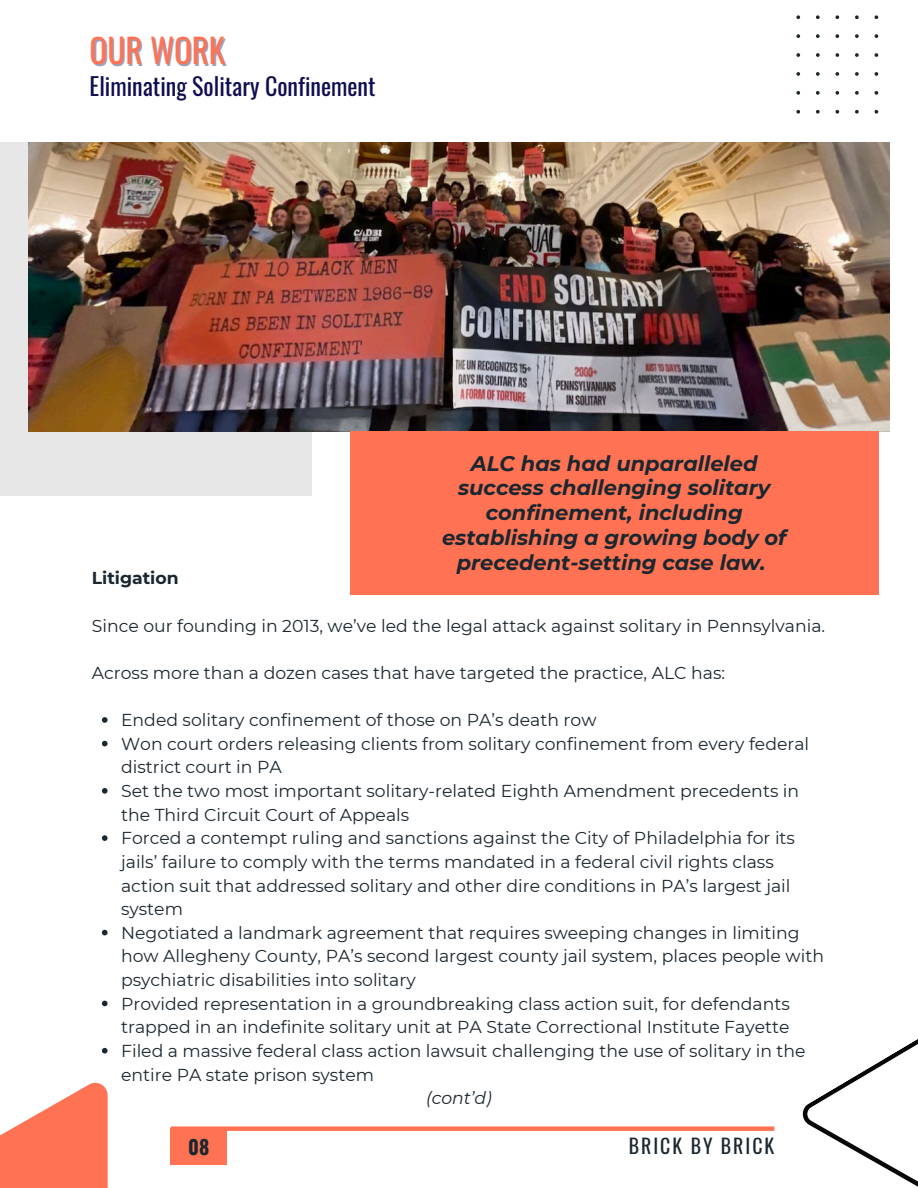
<style>
.page{position:relative;width:918px;height:1188px;background:#fff}
.page>*{position:absolute;margin:0;border:0;box-sizing:border-box;transform-origin:0 0}
.t1{font:33px "Oswald";color:#ff7354}
.t2{font:24px "Oswald";color:#0e0e52}
.t3{font:italic 700 21px/24.8px "Montserrat";color:#1b272f;text-align:center}
.t4{font:19.8px "Oswald";letter-spacing:.1em;color:#1b272f}
.t5{font:700 19.8px "Oswald";color:#1b272f}
.t6{font:17.25px/23.7px "Montserrat";color:#1b272f}
.t7{font:700 17.25px "Montserrat";color:#1b272f}
.t8{font:italic 17.25px "Montserrat";color:#1b272f}
</style>
<div class="page">
<div style="left:0;top:143px;width:311px;height:353px;background:#e7e7e7"></div>
<svg style="left:0;top:1083px;width:108px;height:105px;fill:#ff7354"></svg>
<svg style="left:803px;top:1039px;width:115px;height:148px"></svg>
<svg style="left:796px;top:15px;width:82px;height:99px"></svg>
<div style="left:171px;top:1129px;width:56px;height:36px;background:#ff7354"></div>
<div style="left:171px;top:1126px;width:603px;height:5px;background:#ff7354"></div>
<img style="left:29px;top:143px;width:860px;height:288px">
<div style="left:350px;top:431px;width:528px;height:164px;background:#ff7354"></div>
<svg style="left:102px;top:717px;width:6px;height:6px"></svg>
<svg style="left:102px;top:741px;width:6px;height:5px"></svg>
<svg style="left:102px;top:788px;width:6px;height:6px"></svg>
<svg style="left:102px;top:835px;width:6px;height:6px"></svg>
<svg style="left:102px;top:930px;width:6px;height:5px"></svg>
<svg style="left:102px;top:1001px;width:6px;height:5px"></svg>
<svg style="left:102px;top:1048px;width:6px;height:6px"></svg>
<p class="t1" style="left:90px;top:25px;width:137px">OUR WORK</p>
<p class="t2" style="left:90px;top:68px;width:287px">Eliminating Solitary Confinement</p>
<p class="t3" style="left:442px;top:451px;width:346px">ALC has had unparalleled success challenging solitary confinement, including establishing a growing body of precedent-setting case law.</p>
<h4 class="t7" style="left:92px;top:568px;width:88px">Litigation</h4>
<h5 class="t6" style="left:92px;top:614px;width:735px">Since our founding in 2013, we’ve led the legal attack against solitary in Pennsylvania.</h5>
<p class="t6" style="left:92px;top:661px;width:635px">Across more than a dozen cases that have targeted the practice, ALC has:</p>
<p class="t6" style="left:121px;top:708px;width:477px">Ended solitary confinement of those on PA’s death row</p>
<p class="t6" style="left:121px;top:732px;width:690px">Won court orders releasing clients from solitary confinement from every federal district court in PA</p>
<p class="t6" style="left:121px;top:779px;width:680px">Set the two most important solitary-related Eighth Amendment precedents in the Third Circuit Court of Appeals</p>
<p class="t6" style="left:121px;top:826px;width:675px">Forced a contempt ruling and sanctions against the City of Philadelphia for its jails’ failure to comply with the terms mandated in a federal civil rights class action suit that addressed solitary and other dire conditions in PA’s largest jail system</p>
<p class="t6" style="left:121px;top:921px;width:704px">Negotiated a landmark agreement that requires sweeping changes in limiting how Allegheny County, PA’s second largest county jail system, places people with psychiatric disabilities into solitary</p>
<p class="t6" style="left:121px;top:992px;width:670px">Provided representation in a groundbreaking class action suit, for defendants trapped in an indefinite solitary unit at PA State Correctional Institute Fayette</p>
<p class="t6" style="left:121px;top:1039px;width:686px">Filed a massive federal class action lawsuit challenging the use of solitary in the entire PA state prison system</p>
<p class="t8" style="left:426px;top:1087px;width:67px">(cont’d)</p>
<h1 class="t5" style="left:188px;top:1132px;width:23px">08</h1>
<h2 class="t4" style="left:629px;top:1130px;width:147px">BRICK BY BRICK</h2>
</div>
